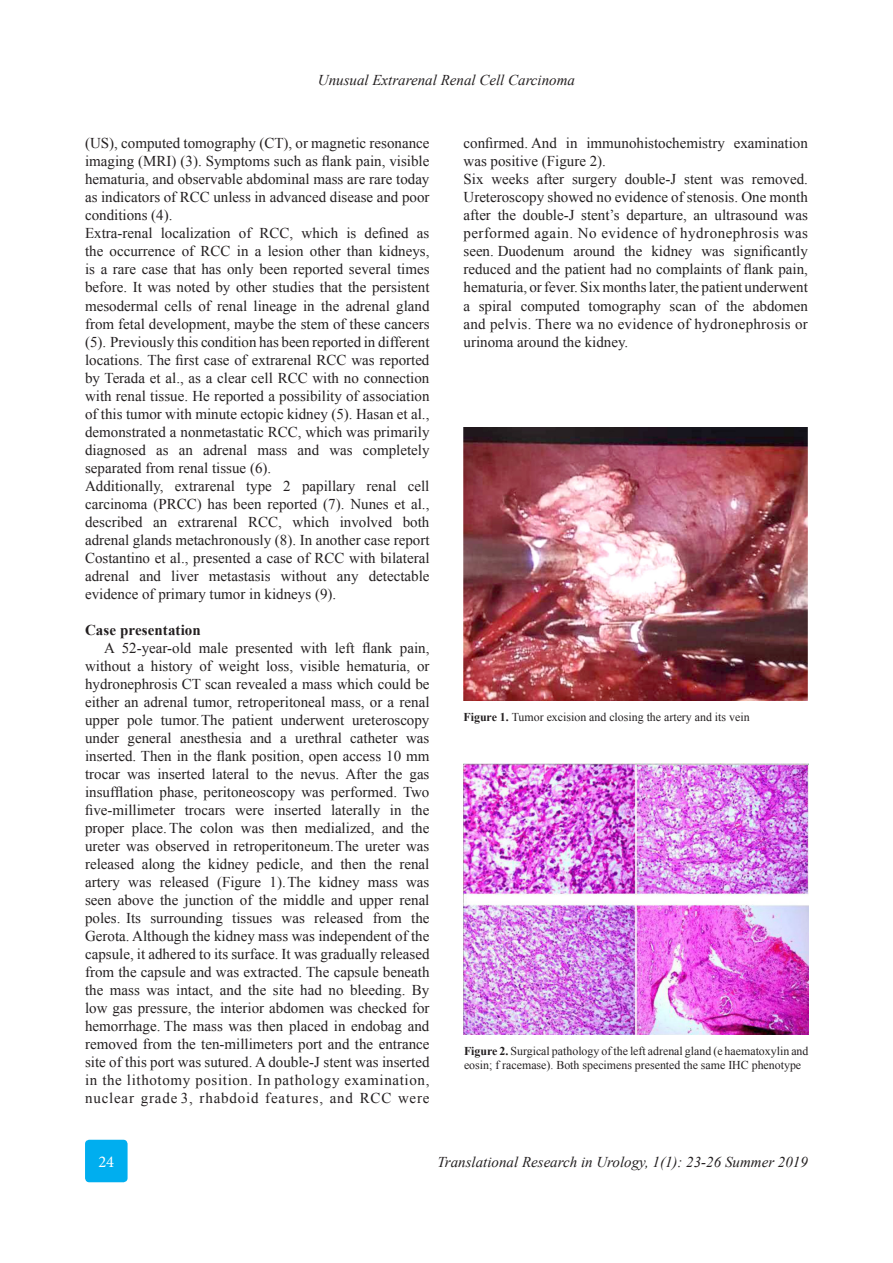
<style>
.page{position:relative;width:893px;height:1263px;background:#fff}
.page>*{position:absolute;margin:0;border:0;box-sizing:border-box;transform-origin:0 0}
.t1{font:16.5px "Minion Pro";color:#fff}
.main-text{font:15px/18px "Times New Roman";color:#231f20;text-align:justify}
.t2{font:italic 15px "Times New Roman";color:#231f20}
.header_of_context{font:700 15px "Times New Roman";letter-spacing:.005em;color:#231f20}
.Subject-text{font:12px/13.5px "Times New Roman";color:#231f20}
.s1{font-weight:700}
</style>
<div class="page">
<div style="left:85px;top:1140px;width:43px;height:42px;background:#00aeef;border-radius:4px"></div>
<img style="left:463px;top:427px;width:345px;height:273px">
<img style="left:463px;top:764px;width:346px;height:270px">
<p class="t2" style="left:318px;top:69px;width:259px">Unusual Extrarenal Renal Cell Carcinoma</p>
<p class="main-text" style="left:85px;top:134px;width:346px">(US), computed tomography (CT), or magnetic resonance imaging (MRI) (3). Symptoms such as flank pain, visible hematuria, and observable abdominal mass are rare today as indicators of RCC unless in advanced disease and poor conditions (4).</p>
<p class="main-text" style="left:85px;top:224px;width:346px">Extra-renal localization of RCC, which is defined as the occurrence of RCC in a lesion other than kidneys, is a rare case that has only been reported several times before. It was noted by other studies that the persistent mesodermal cells of renal lineage in the adrenal gland from fetal development, maybe the stem of these cancers (5). Previously this condition has been reported in different locations. The first case of extrarenal RCC was reported by Terada et al., as a clear cell RCC with no connection with renal tissue. He reported a possibility of association of this tumor with minute ectopic kidney (5). Hasan et al., demonstrated a nonmetastatic RCC, which was primarily diagnosed as an adrenal mass and was completely separated from renal tissue (6).</p>
<p class="main-text" style="left:85px;top:476px;width:346px">Additionally, extrarenal type 2 papillary renal cell carcinoma (PRCC) has been reported (7). Nunes et al., described an extrarenal RCC, which involved both adrenal glands metachronously (8). In another case report Costantino et al., presented a case of RCC with bilateral adrenal and liver metastasis without any detectable evidence of primary tumor in kidneys (9).</p>
<p class="header_of_context" style="left:85px;top:619px;width:117px">Case presentation</p>
<p class="main-text" style="left:85px;top:638px;width:346px;text-indent:19px">A 52-year-old male presented with left flank pain, without a history of weight loss, visible hematuria, or hydronephrosis CT scan revealed a mass which could be either an adrenal tumor, retroperitoneal mass, or a renal upper pole tumor.The patient underwent ureteroscopy under general anesthesia and a urethral catheter was inserted. Then in the flank position, open access 10 mm trocar was inserted lateral to the nevus. After the gas insufflation phase, peritoneoscopy was performed. Two five-millimeter trocars were inserted laterally in the proper place.The colon was then medialized, and the ureter was observed in retroperitoneum.The ureter was released along the kidney pedicle, and then the renal artery was released (Figure 1).The kidney mass was seen above the junction of the middle and upper renal poles. Its surrounding tissues was released from the Gerota. Although the kidney mass was independent of the capsule, it adhered to its surface. It was gradually released from the capsule and was extracted. The capsule beneath the mass was intact, and the site had no bleeding. By low gas pressure, the interior abdomen was checked for hemorrhage. The mass was then placed in endobag and removed from the ten-millimeters port and the entrance site of this port was sutured. A double-J stent was inserted in the lithotomy position. In pathology examination, nuclear grade 3, rhabdoid features, and RCC were</p>
<p class="main-text" style="left:463px;top:134px;width:346px">confirmed. And in immunohistochemistry examination was positive (Figure 2).</p>
<p class="main-text" style="left:463px;top:170px;width:346px">Six weeks after surgery double-J stent was removed.<br>Ureteroscopy showed no evidence of stenosis. One month after the double-J stent’s departure, an ultrasound was performed again. No evidence of hydronephrosis was seen. Duodenum around the kidney was significantly reduced and the patient had no complaints of flank pain, hematuria, or fever. Six months later, the patient underwent a spiral computed tomography scan of the abdomen and pelvis. There wa no evidence of hydronephrosis or urinoma around the kidney.</p>
<p class="Subject-text" style="left:463px;top:710px;width:288px"><span class="s1">Figure 1.</span> Tumor excision and closing the artery and its vein</p>
<p class="Subject-text" style="left:464px;top:1044px;width:346px"><span class="s1">Figure 2.</span> Surgical pathology of the left adrenal gland (e haematoxylin and eosin; f racemase). Both specimens presented the same IHC phenotype</p>
<p class="t1" style="left:98px;top:1151px;width:17px">24</p>
<p class="t2" style="left:437px;top:1151px;width:372px">Translational Research in Urology, 1(1): 23-26 Summer 2019</p>
</div>
